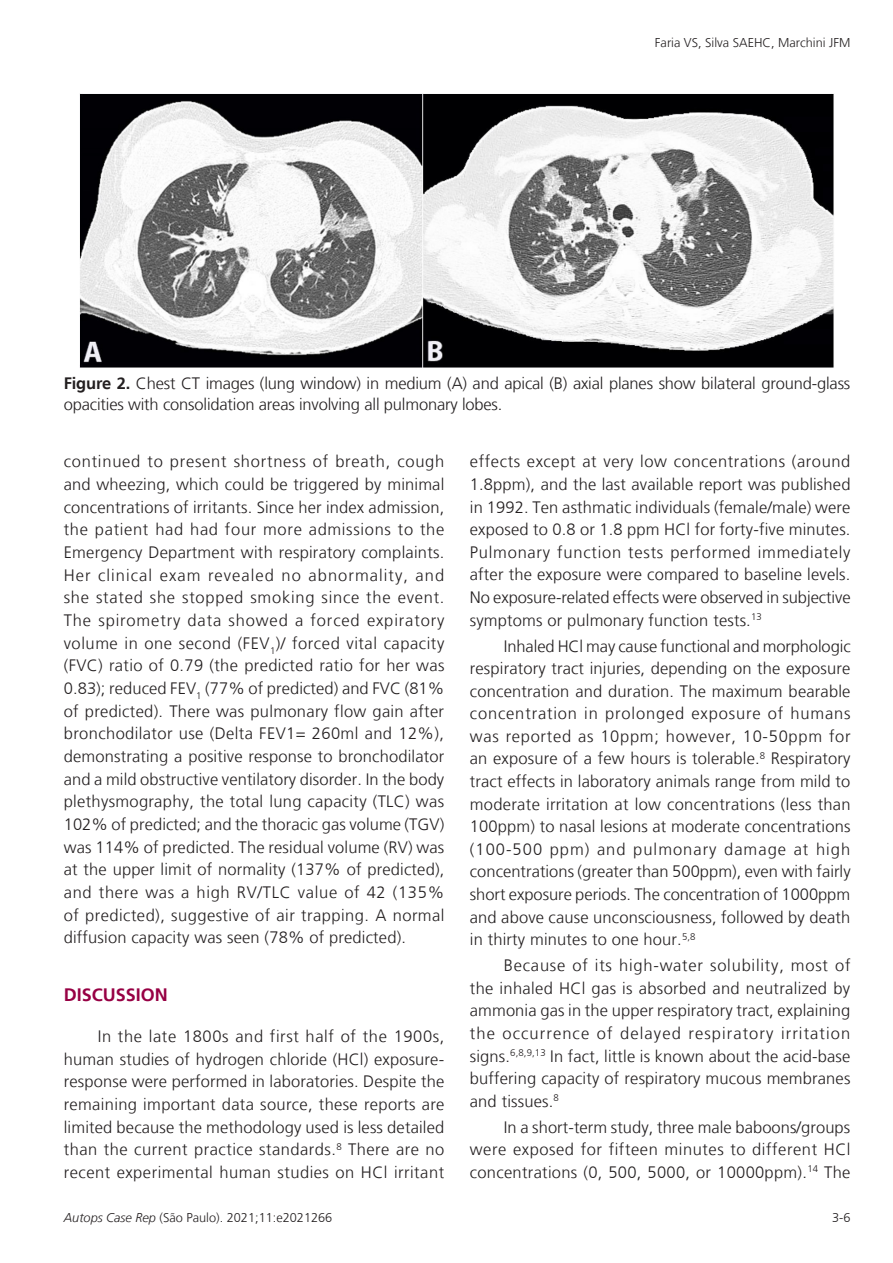
<style>
.page{position:relative;width:893px;height:1263px;background:#fff}
.page>*{position:absolute;margin:0;border:0;box-sizing:border-box;transform-origin:0 0}
.Heading1{font:700 18px "Frutiger LT";color:#970044}
.Paragraph{font:300 16.5px/22.6px "Frutiger LT";letter-spacing:.01em;color:#231f20;text-align:justify}
.FigureCaption{font:300 16.5px/21px "Frutiger LT";letter-spacing:-.01em;color:#231f20}
.t1{font:300 12.75px "Frutiger LT";color:#231f20}
.s1{font-weight:700}
.s2{font-style:italic}
</style>
<div class="page">
<img style="left:79px;top:94px;width:755px;height:274px">
<p class="t1" style="left:655px;top:35px;width:197px">Faria VS, Silva SAEHC, Marchini JFM</p>
<p class="FigureCaption" style="left:64px;top:373px;width:788px"><span class="s1">Figure 2.</span> Chest CT images (lung window) in medium (A) and apical (B) axial planes show bilateral ground-glass opacities with consolidation areas involving all pulmonary lobes.</p>
<p class="Paragraph" style="left:64px;top:451px;width:382px">continued to present shortness of breath, cough and wheezing, which could be triggered by minimal concentrations of irritants. Since her index admission, the patient had had four more admissions to the Emergency Department with respiratory complaints.<br>Her clinical exam revealed no abnormality, and she stated she stopped smoking since the event.<br>The spirometry data showed a forced expiratory volume in one second (FEV<sub>1</sub>)/ forced vital capacity (FVC) ratio of 0.79 (the predicted ratio for her was 0.83); reduced FEV<sub>1</sub> (77% of predicted) and FVC (81% of predicted). There was pulmonary flow gain after bronchodilator use (Delta FEV1= 260ml and 12%), demonstrating a positive response to bronchodilator and a mild obstructive ventilatory disorder. In the body plethysmography, the total lung capacity (TLC) was 102% of predicted; and the thoracic gas volume (TGV) was 114% of predicted. The residual volume (RV) was at the upper limit of normality (137% of predicted), and there was a high RV/TLC value of 42 (135% of predicted), suggestive of air trapping. A normal diffusion capacity was seen (78% of predicted).</p>
<p class="Heading1" style="left:64px;top:984px;width:106px">DISCUSSION</p>
<p class="Paragraph" style="left:64px;top:1025px;width:382px;text-indent:34px">In the late 1800s and first half of the 1900s, human studies of hydrogen chloride (HCl) exposure&shy;response were performed in laboratories. Despite the remaining important data source, these reports are limited because the methodology used is less detailed than the current practice standards.<sup>8</sup> There are no recent experimental human studies on HCl irritant</p>
<p class="Paragraph" style="left:470px;top:451px;width:382px">effects except at very low concentrations (around 1.8ppm), and the last available report was published in 1992. Ten asthmatic individuals (female/male) were exposed to 0.8 or 1.8 ppm HCl for forty-five minutes.<br>Pulmonary function tests performed immediately after the exposure were compared to baseline levels.<br>No exposure-related effects were observed in subjective symptoms or pulmonary function tests.<sup>13</sup></p>
<p class="Paragraph" style="left:470px;top:635px;width:382px;text-indent:34px">Inhaled HCl may cause functional and morphologic respiratory tract injuries, depending on the exposure concentration and duration. The maximum bearable concentration in prolonged exposure of humans was reported as 10ppm; however, 10-50ppm for an exposure of a few hours is tolerable.<sup>8</sup> Respiratory tract effects in laboratory animals range from mild to moderate irritation at low concentrations (less than 100ppm) to nasal lesions at moderate concentrations (100-500 ppm) and pulmonary damage at high concentrations (greater than 500ppm), even with fairly short exposure periods. The concentration of 1000ppm and above cause unconsciousness, followed by death in thirty minutes to one hour.<sup>5,8</sup></p>
<p class="Paragraph" style="left:470px;top:954px;width:382px;text-indent:34px">Because of its high-water solubility, most of the inhaled HCl gas is absorbed and neutralized by ammonia gas in the upper respiratory tract, explaining the occurrence of delayed respiratory irritation signs.<sup>6,8,9,13</sup> In fact, little is known about the acid-base buffering capacity of respiratory mucous membranes and tissues.<sup>8</sup></p>
<p class="Paragraph" style="left:470px;top:1116px;width:382px;text-indent:34px">In a short-term study, three male baboons/groups were exposed for fifteen minutes to different HCl concentrations (0, 500, 5000, or 10000ppm).<sup>14</sup> The</p>
<p class="t1" style="left:64px;top:1210px;width:270px"><span class="s2">Autops Case Rep</span> (São Paulo). 2021;11:e2021266</p>
<p class="t1" style="left:832px;top:1210px;width:20px">3-6</p>
</div>
